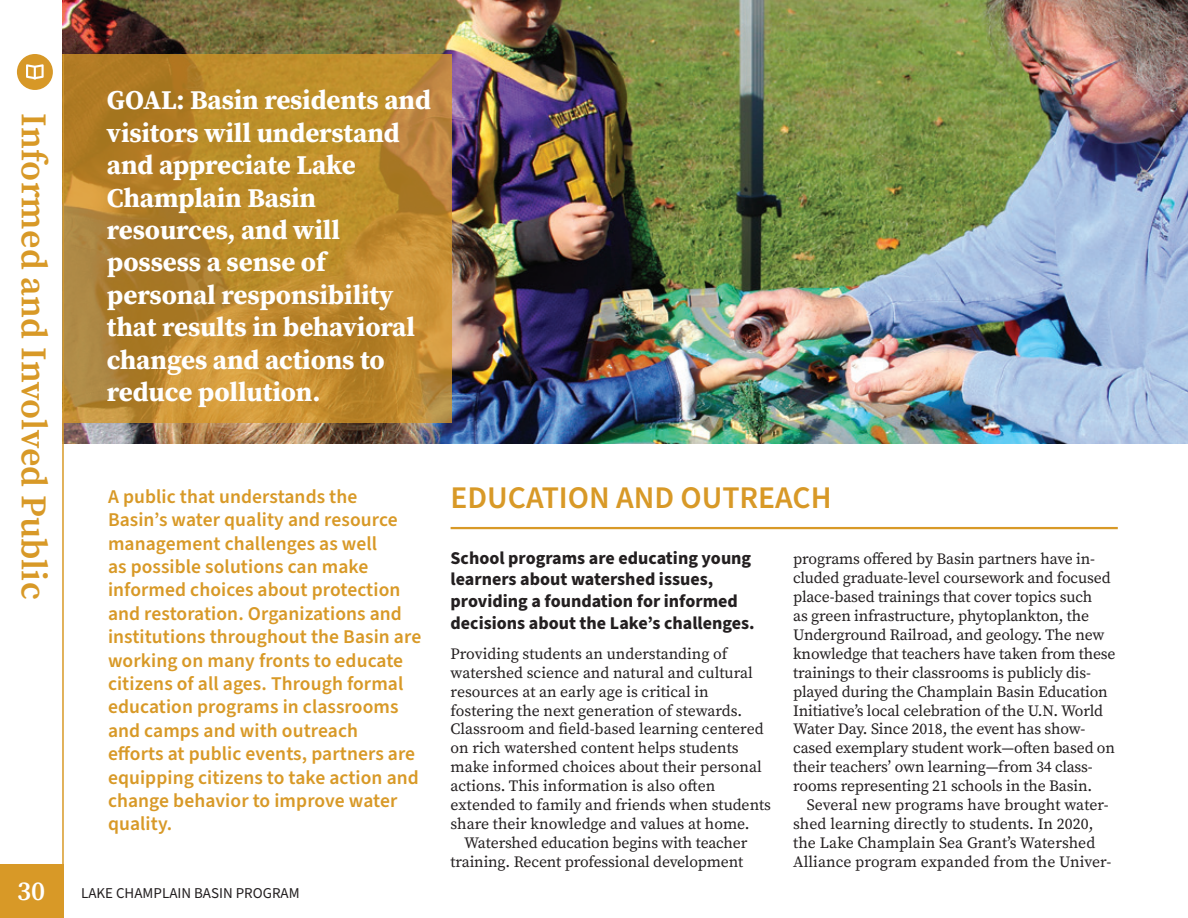
<style>
.page{position:relative;width:1188px;height:918px;background:#fff}
.page>*{position:absolute;margin:0;border:0;box-sizing:border-box;transform-origin:0 0}
.t1{font:600 36px "Source Serif Pro";color:#d89927}
.A-Head_-_Informed_an{font:600 31.5px "Source Sans Pro";color:#d89927}
.Goal_Statement{font:700 27px/32.4px "Source Serif Pro";letter-spacing:-.005em;color:#fff}
.t2{font:600 27px "Source Serif Pro";color:#fff}
.Goal_Intro_Text_-_II{font:600 19.5px/23.4px "Source Sans Pro";letter-spacing:.005em;color:#d89927}
.Section_Opener{font:700 18px/21.6px "Source Sans Pro";color:#231f20}
.Body_Text_-_Indent{font:15.75px/18.9px "Source Serif Pro";letter-spacing:-.01em;color:#231f20}
.Body_Text_-_No_Inden{font:15.75px/18.9px "Source Serif Pro";color:#231f20}
.t3{font:15px "Source Sans Pro";color:#231f20}
</style>
<div class="page">
<img style="left:62px;top:0;width:1126px;height:444px">
<hr style="left:451px;top:527px;width:667px;height:2px;background:#d89927">
<svg style="left:64px;top:54px;width:388px;height:368px;background:#ba882e"></svg>
<div style="left:0;top:864px;width:64px;height:54px;background:#d89927"></div>
<hr style="left:62px;top:54px;width:2px;height:810px;background:#d89927">
<div style="left:17px;top:54px;width:36px;height:36px;background:#d79827;border-radius:50%"></div>
<svg style="left:26px;top:64px;width:18px;height:16px"></svg>
<h1 class="t1" style="left:58px;top:113px;width:488px;rotate:90deg">Informed and Involved Public</h1>
<h3 class="t2" style="left:17px;top:873px;width:30px">30</h3>
<p class="Goal_Statement" style="left:107px;top:84px;width:326px">GOAL: Basin residents and visitors will understand and appreciate Lake<br>Champlain Basin resources, and will possess a sense of personal responsibility that results in behavioral changes and actions to reduce pollution.</p>
<p class="Goal_Intro_Text_-_II" style="left:108px;top:485px;width:315px">A public that understands the<br>Basin’s water quality and resource management challenges as well<br>as possible solutions can make informed choices about protection and restoration. Organizations and institutions throughout the Basin are working on many fronts to educate citizens of all ages. Through formal education programs in classrooms and camps and with outreach<br>efforts at public events, partners are equipping citizens to take action and change behavior to improve water quality.</p>
<p class="t3" style="left:81px;top:883px;width:220px">LAKE CHAMPLAIN BASIN PROGRAM</p>
<p class="A-Head_-_Informed_an" style="left:451px;top:476px;width:383px">EDUCATION AND OUTREACH</p>
<p class="Section_Opener" style="left:451px;top:548px;width:306px">School programs are educating young learners about watershed issues, providing a foundation for informed decisions about the Lake’s challenges.</p>
<p class="Body_Text_-_No_Inden" style="left:451px;top:644px;width:322px">Providing students an understanding of watershed science and natural and cultural resources at an early age is critical in fostering the next generation of stewards.<br>Classroom and field-based learning centered on rich watershed content helps students make informed choices about their personal actions. This information is also often extended to family and friends when students share their knowledge and values at home.</p>
<p class="Body_Text_-_Indent" style="left:451px;top:833px;width:298px;text-align:right">Watershed education begins with teacher training. Recent professional development</p>
<p class="Body_Text_-_Indent" style="left:793px;top:550px;width:324px">programs offered by Basin partners have in&shy;cluded graduate-level coursework and focused place-based trainings that cover topics such<br>as green infrastructure, phytoplankton, the Underground Railroad, and geology. The new knowledge that teachers have taken from these trainings to their classrooms is publicly dis&shy;played during the Champlain Basin Education Initiative’s local celebration of the U.N. World Water Day. Since 2018, the event has show&shy;cased exemplary student work—often based on their teachers’ own learning—from 34 class&shy;rooms representing 21 schools in the Basin.</p>
<p class="Body_Text_-_Indent" style="left:793px;top:795px;width:320px;text-indent:14px">Several new programs have brought water&shy;shed learning directly to students. In 2020, the Lake Champlain Sea Grant’s Watershed Alliance program expanded from the Univer-</p>
</div>
